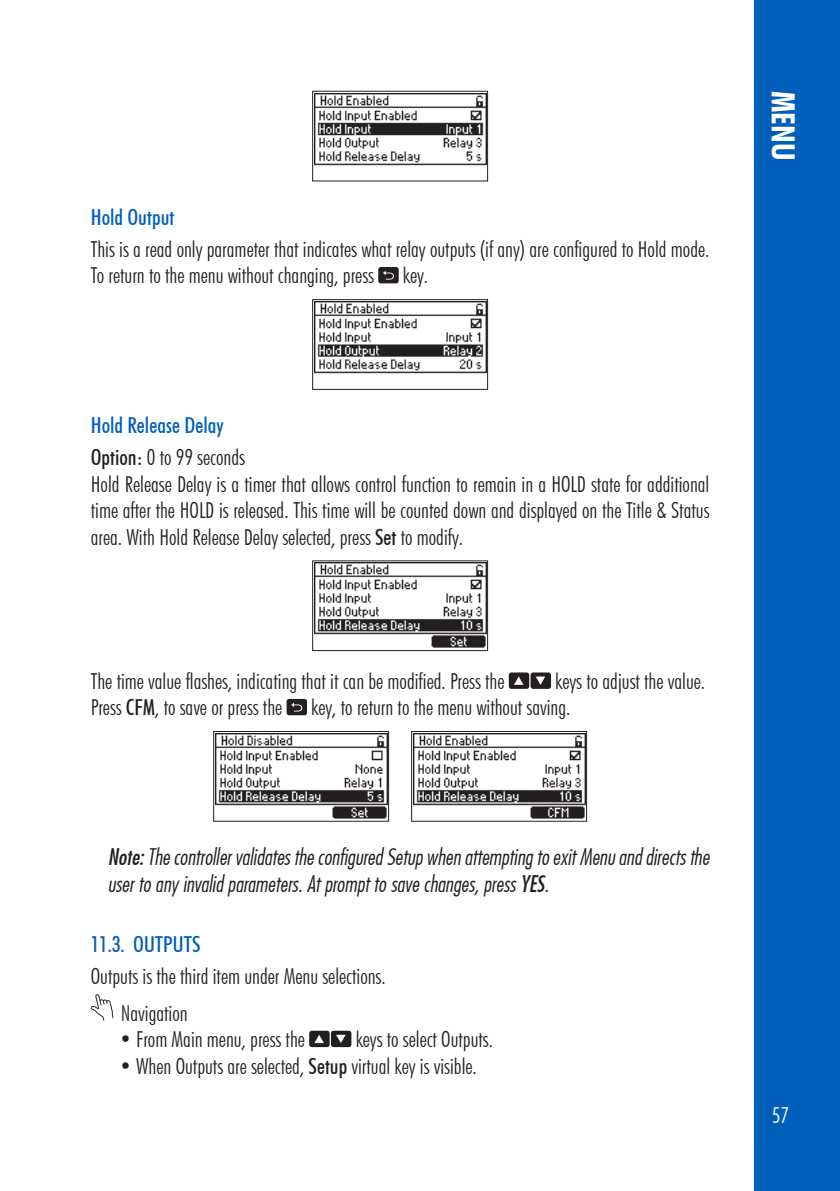
<style>
.page{position:relative;width:840px;height:1191px;background:#fff}
.page>*{position:absolute;margin:0;border:0;box-sizing:border-box;transform-origin:0 0}
.t1{font:700 condensed 32px "Futura BT";color:#fff}
.body_text_MAN{font:300 condensed 22px/26.4px "Futura BT";color:#231f20}
.body_text_notes_MAN{font:22px/26.4px "Futura Lt Cn BT Italic";color:#231f20}
.subtitle_level_5_MAN{font:500 condensed 22px "Futura BT";color:#005fb9}
.t2{font:300 condensed 22px "Futura BT";color:#fff}
.s1{font-weight:500}
.s2{font-family:"Futura Md Cn BT Italic"}
</style>
<div class="page">
<div style="left:754px;top:0;width:85px;height:1191px;background:#005fb9"></div>
<img style="left:314px;top:93px;width:172px;height:73px">
<div style="left:312px;top:91px;width:176px;height:90px;border:1px solid #231f20"></div>
<svg style="left:378px;top:267px;width:20px;height:16px"></svg>
<img style="left:314px;top:301px;width:172px;height:73px">
<div style="left:312px;top:299px;width:176px;height:91px;border:1px solid #231f20"></div>
<img style="left:314px;top:563px;width:172px;height:85px">
<div style="left:312px;top:560px;width:176px;height:91px;border:1px solid #231f20"></div>
<svg style="left:508px;top:672px;width:42px;height:17px"></svg>
<svg style="left:286px;top:699px;width:21px;height:16px"></svg>
<img style="left:215px;top:733px;width:172px;height:86px">
<div style="left:213px;top:731px;width:176px;height:90px;border:1px solid #231f20"></div>
<img style="left:413px;top:733px;width:171px;height:86px">
<div style="left:411px;top:731px;width:175px;height:90px;border:1px solid #231f20"></div>
<svg style="left:91px;top:994px;width:22px;height:26px"></svg>
<svg style="left:309px;top:1030px;width:42px;height:17px"></svg>
<p class="subtitle_level_5_MAN" style="left:91px;top:204px;width:85px">Hold Output</p>
<p class="body_text_MAN" style="left:91px;top:236px;width:620px">This is a read only parameter that indicates what relay outputs (if any) are configured to Hold mode.<br>To return to the menu without changing, press</p>
<p class="body_text_MAN" style="left:403px;top:262px;width:27px">key.</p>
<p class="subtitle_level_5_MAN" style="left:91px;top:412px;width:134px">Hold Release Delay</p>
<p class="body_text_MAN" style="left:91px;top:444px;width:155px"><span class="s1">Option:</span> 0 to 99 seconds</p>
<p class="body_text_MAN" style="left:91px;top:470px;width:620px;text-align:justify">Hold Release Delay is a timer that allows control function to remain in a HOLD state for additional time after the HOLD is released. This time will be counted down and displayed on the Title &amp; Status area. With Hold Release Delay selected, press <span class="s1">Set</span> to modify.</p>
<p class="body_text_MAN" style="left:91px;top:667px;width:415px">The time value flashes, indicating that it can be modified. Press the</p>
<p class="body_text_MAN" style="left:555px;top:667px;width:151px">keys to adjust the value.</p>
<p class="body_text_MAN" style="left:91px;top:694px;width:193px">Press <span class="s1">CFM</span>, to save or press the</p>
<p class="body_text_MAN" style="left:311px;top:694px;width:260px">key, to return to the menu without saving.</p>
<p class="body_text_notes_MAN" style="left:108px;top:843px;width:602px"><span class="s2">Note:</span> The controller validates the configured Setup when attempting to exit Menu and directs the user to any invalid parameters. At prompt to save changes, press <span class="s2">YES</span>.</p>
<p class="subtitle_level_5_MAN" style="left:91px;top:931px;width:111px">11.3. OUTPUTS</p>
<p class="body_text_MAN" style="left:91px;top:963px;width:296px">Outputs is the third item under Menu selections.</p>
<p class="body_text_MAN" style="left:121px;top:999px;width:68px">Navigation</p>
<p class="body_text_MAN" style="left:119px;top:1026px;width:187px">• From Main menu, press the</p>
<p class="body_text_MAN" style="left:355px;top:1026px;width:139px">keys to select Outputs.</p>
<p class="body_text_MAN" style="left:119px;top:1052px;width:359px">• When Outputs are selected, <span class="s1">Setup</span> virtual key is visible.</p>
<h1 class="t1" style="left:802px;top:91px;width:71px;rotate:90deg">MENU</h1>
<p class="t2" style="left:771px;top:1101px;width:19px">57</p>
</div>
